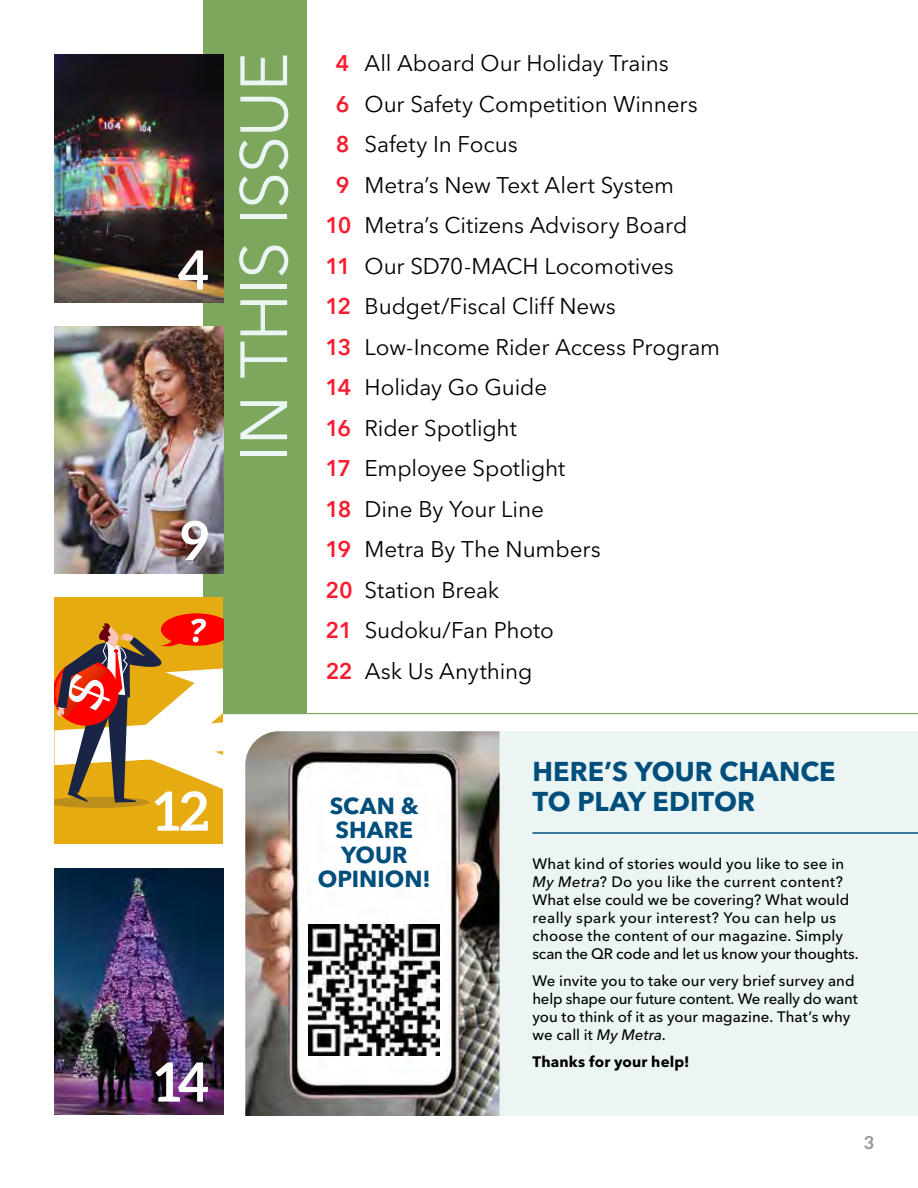
<style>
.page{position:relative;width:918px;height:1188px;background:#fff}
.page>*{position:absolute;margin:0;border:0;box-sizing:border-box;transform-origin:0 0}
.t1{font:66px "Avenir Next LT Pro";letter-spacing:-.015em;color:#eaf5f4}
.t2{font:700 54px "Aleo";color:#fff}
.t3{font:700 27px "Avenir Next LT Pro";color:#004e7c}
.t4{font:700 22.95px/24.6px "Avenir Next LT Pro";color:#004e7c;text-align:center}
.t5{font:22.5px "Avenir Next LT Pro";letter-spacing:-.005em;color:#000}
.t6{font:700 18px "Aleo";color:#939598}
.t7{font:500 15px/18px "Avenir Next LT Pro";letter-spacing:.01em;color:#000}
.t8{font:700 15px "Avenir Next LT Pro";letter-spacing:.01em;color:#000}
.s1{font-weight:600;color:#fa1c2e}
.s2{font-style:italic}
</style>
<div class="page">
<hr style="left:211px;top:713px;width:707px;height:1px;background:#7da75d">
<div style="left:203px;top:0;width:103px;height:713px;background:#7da75d"></div>
<img style="left:55px;top:868px;width:168px;height:247px">
<img style="left:54px;top:326px;width:169px;height:248px">
<div style="left:55px;top:597px;width:168px;height:247px;background:#e6ab11"></div>
<svg style="left:55px;top:613px;width:168px;height:195px"></svg>
<img style="left:54px;top:55px;width:169px;height:247px">
<div style="left:500px;top:731px;width:418px;height:385px;background:#eaf5f4"></div>
<img style="left:245px;top:731px;width:255px;height:385px">
<hr style="left:532px;top:832px;width:386px;height:2px;background:#004e7c">
<img style="left:309px;top:925px;width:131px;height:131px">
<h2 class="t2" style="left:177px;top:237px;width:33px">4</h2>
<h2 class="t2" style="left:181px;top:507px;width:30px">9</h2>
<h2 class="t2" style="left:154px;top:778px;width:56px">12</h2>
<h2 class="t2" style="left:155px;top:1049px;width:56px">14</h2>
<h1 class="t1" style="left:225px;top:462px;width:411px;rotate:-90deg">IN THIS ISSUE</h1>
<h3 class="t5" style="left:336px;top:50px;width:334px"><span class="s1">4</span> All Aboard Our Holiday Trains</h3>
<h3 class="t5" style="left:336px;top:90px;width:363px"><span class="s1">6</span> Our Safety Competition Winners</h3>
<h3 class="t5" style="left:336px;top:131px;width:184px"><span class="s1">8</span> Safety In Focus</h3>
<h3 class="t5" style="left:336px;top:171px;width:340px"><span class="s1">9</span> Metra’s New Text Alert System</h3>
<h3 class="t5" style="left:326px;top:212px;width:363px"><span class="s1">10</span> Metra’s Citizens Advisory Board</h3>
<h3 class="t5" style="left:326px;top:252px;width:350px"><span class="s1">11</span> Our SD70-MACH Locomotives</h3>
<h3 class="t5" style="left:326px;top:293px;width:292px"><span class="s1">12</span> Budget/Fiscal Cliff News</h3>
<h3 class="t5" style="left:326px;top:333px;width:396px"><span class="s1">13</span> Low-Income Rider Access Program</h3>
<h3 class="t5" style="left:326px;top:374px;width:223px"><span class="s1">14</span> Holiday Go Guide</h3>
<h3 class="t5" style="left:326px;top:414px;width:193px"><span class="s1">16</span> Rider Spotlight</h3>
<h3 class="t5" style="left:326px;top:455px;width:241px"><span class="s1">17</span> Employee Spotlight</h3>
<h3 class="t5" style="left:326px;top:495px;width:220px"><span class="s1">18</span> Dine By Your Line</h3>
<h3 class="t5" style="left:326px;top:536px;width:277px"><span class="s1">19</span> Metra By The Numbers</h3>
<h3 class="t5" style="left:326px;top:576px;width:175px"><span class="s1">20</span> Station Break</h3>
<h3 class="t5" style="left:326px;top:617px;width:230px"><span class="s1">21</span> Sudoku/Fan Photo</h3>
<h3 class="t5" style="left:326px;top:657px;width:208px"><span class="s1">22</span> Ask Us Anything</h3>
<h3 class="t3" style="left:532px;top:755px;width:305px">HERE’S YOUR CHANCE</h3>
<h3 class="t4" style="left:330px;top:793px;width:90px">SCAN &amp;</h3>
<h3 class="t3" style="left:532px;top:785px;width:224px">TO PLAY EDITOR</h3>
<h3 class="t4" style="left:318px;top:818px;width:114px">SHARE<br>YOUR<br>OPINION!</h3>
<p class="t7" style="left:532px;top:855px;width:328px">What kind of stories would you like to see in <span class="s2">My Metra</span>? Do you like the current content?<br>What else could we be covering? What would really spark your interest? You can help us choose the content of our magazine. Simply scan the QR code and let us know your thoughts.</p>
<p class="t7" style="left:532px;top:972px;width:327px">We invite you to take our very brief survey and help shape our future content. We really do want you to think of it as your magazine. That’s why we call it <span class="s2">My Metra</span>.</p>
<p class="t8" style="left:532px;top:1053px;width:159px">Thanks for your help!</p>
<p class="t6" style="left:864px;top:1131px;width:11px">3</p>
</div>
